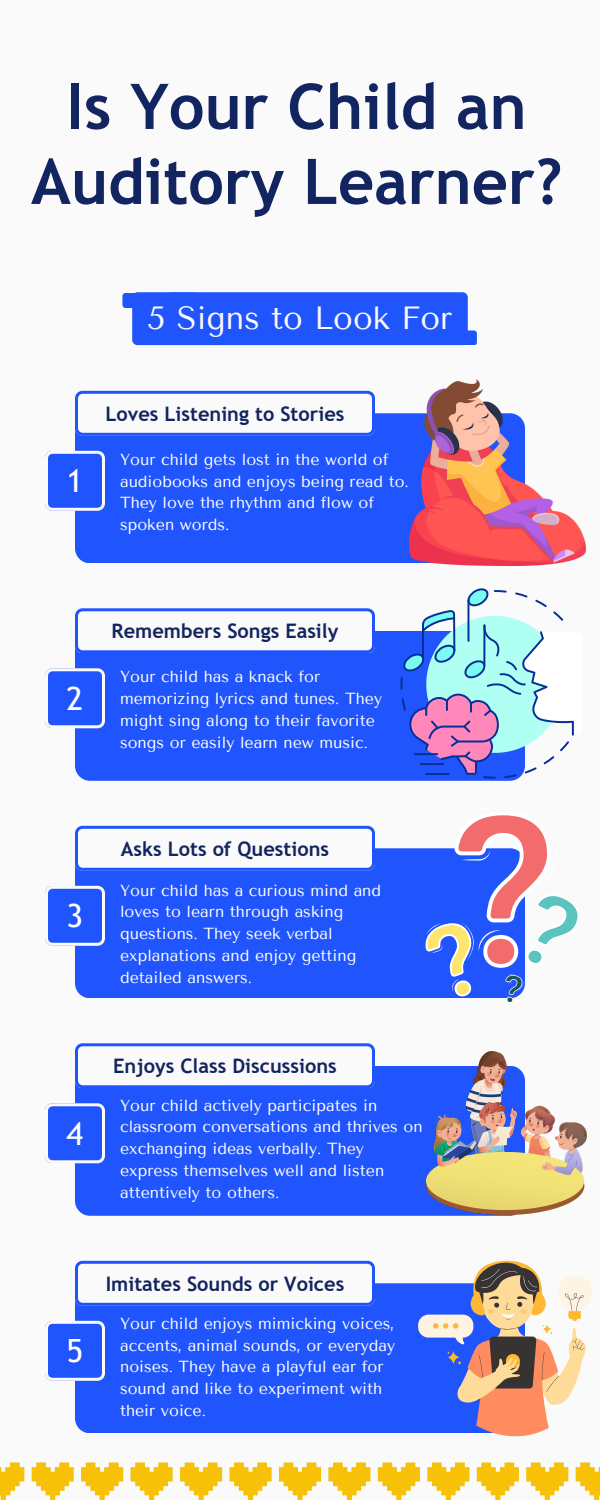
<style>
.page{position:relative;width:600px;height:1500px;background:#fafafa}
.page>*{position:absolute;margin:0;border:0;box-sizing:border-box;transform-origin:0 0}
.t1{font:700 63px/75px "Trebuchet MS";color:#132560;text-align:center}
.t2{font:32px "Tenor Sans";color:#fafafa}
.t3{font:32px "Trebuchet MS";color:#fff}
.t4{font:700 20px "Trebuchet MS";color:#132560}
.t5{font:16px/21.8px "Tenor Sans";color:#fff}
</style>
<div class="page">
<div style="left:122px;top:293px;width:15px;height:15px;background:#2055fd;border-radius:3px"></div>
<div style="left:462px;top:330px;width:15px;height:15px;background:#2055fd;border-radius:3px"></div>
<div style="left:75px;top:413px;width:450px;height:150px;background:#2055fd;border-radius:15px"></div>
<svg style="left:45px;top:451px;width:60px;height:60px"></svg>
<svg style="left:75px;top:391px;width:300px;height:45px"></svg>
<div style="left:75px;top:631px;width:450px;height:150px;background:#2055fd;border-radius:15px"></div>
<svg style="left:45px;top:668px;width:60px;height:60px"></svg>
<svg style="left:75px;top:608px;width:300px;height:45px"></svg>
<div style="left:75px;top:848px;width:450px;height:150px;background:#2055fd;border-radius:15px"></div>
<svg style="left:45px;top:886px;width:60px;height:60px"></svg>
<svg style="left:75px;top:826px;width:300px;height:45px"></svg>
<div style="left:75px;top:1066px;width:450px;height:150px;background:#2055fd;border-radius:15px"></div>
<svg style="left:45px;top:1103px;width:60px;height:60px"></svg>
<svg style="left:75px;top:1043px;width:300px;height:45px"></svg>
<div style="left:75px;top:1283px;width:450px;height:150px;background:#2055fd;border-radius:15px"></div>
<svg style="left:45px;top:1321px;width:60px;height:60px"></svg>
<svg style="left:75px;top:1261px;width:300px;height:45px"></svg>
<svg style="left:0;top:1462px;width:173px;height:38px"></svg>
<svg style="left:180px;top:1462px;width:240px;height:38px"></svg>
<svg style="left:427px;top:1462px;width:173px;height:38px"></svg>
<img style="left:409px;top:379px;width:177px;height:187px">
<svg style="left:400px;top:588px;width:174px;height:191px"></svg>
<hr style="left:420px;top:763px;width:24px;height:2px;background:#062f96">
<hr style="left:414px;top:753px;width:24px;height:2px;background:#062f96">
<hr style="left:425px;top:773px;width:25px;height:2px;background:#062f96">
<svg style="left:425px;top:815px;width:153px;height:187px"></svg>
<img style="left:426px;top:1052px;width:161px;height:163px">
<svg style="left:418px;top:1260px;width:174px;height:177px"></svg>
<div style="left:132px;top:292px;width:336px;height:53px;background:#2055fd"></div>
<p class="t1" style="left:31px;top:69px;width:533px">Is Your Child an<br>Auditory Learner?</p>
<p class="t2" style="left:148px;top:300px;width:306px">5 Signs to Look For</p>
<h1 class="t3" style="left:67px;top:462px;width:18px">1</h1>
<h2 class="t4" style="left:105px;top:402px;width:241px">Loves Listening to Stories</h2>
<h3 class="t5" style="left:120px;top:449px;width:290px">Your child gets lost in the world of audiobooks and enjoys being read to.<br>They love the rhythm and flow of spoken words.</h3>
<p class="t3" style="left:67px;top:680px;width:18px">2</p>
<h3 class="t4" style="left:111px;top:620px;width:228px">Remembers Songs Easily</h3>
<p class="t5" style="left:120px;top:666px;width:264px">Your child has a knack for memorizing lyrics and tunes. They might sing along to their favorite songs or easily learn new music.</p>
<p class="t3" style="left:67px;top:897px;width:18px">3</p>
<p class="t4" style="left:121px;top:837px;width:210px">Asks Lots of Questions</p>
<p class="t5" style="left:120px;top:879px;width:263px">Your child has a curious mind and loves to learn through asking questions. They seek verbal explanations and enjoy getting detailed answers.</p>
<p class="t3" style="left:67px;top:1115px;width:18px">4</p>
<h3 class="t4" style="left:113px;top:1055px;width:225px">Enjoys Class Discussions</h3>
<p class="t5" style="left:120px;top:1094px;width:304px">Your child actively participates in classroom conversations and thrives on exchanging ideas verbally. They express themselves well and listen attentively to others.</p>
<p class="t3" style="left:67px;top:1332px;width:18px">5</p>
<p class="t4" style="left:106px;top:1272px;width:240px">Imitates Sounds or Voices</p>
<p class="t5" style="left:120px;top:1313px;width:277px">Your child enjoys mimicking voices, accents, animal sounds, or everyday noises. They have a playful ear for sound and like to experiment with their voice.</p>
</div>
